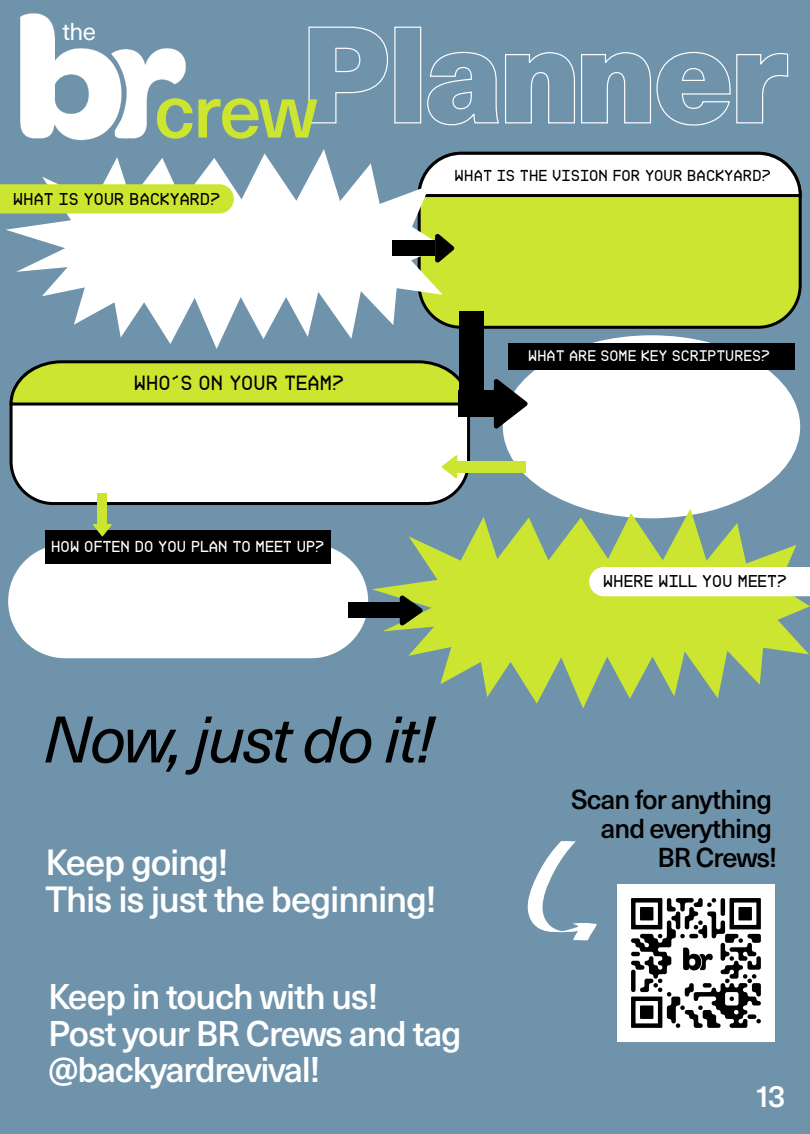
<style>
.page{position:relative;width:810px;height:1134px;background:#6f93ab}
.page>*{position:absolute;margin:0;border:0;box-sizing:border-box;transform-origin:0 0}
.t1{font:500 75px "Neue Haas Unica W1 G";color:#cce531}
.t2{font:italic 64.5px "Neue Haas Unica W1 G";letter-spacing:-.035em;color:#000}
.t3{font:500 36px "Neue Haas Unica W1 G";letter-spacing:-.035em;color:#fff}
.t4{font:500 35.1px/36.3px "Neue Haas Unica W1 G";letter-spacing:-.035em;color:#fff}
.t5{font:500 30.6px "Neue Haas Unica W1 G";color:#fff}
.t6{font:500 27px/29.1px "Neue Haas Unica W1 G";letter-spacing:-.035em;color:#000;text-align:right}
.t7{font:24px "Neue Haas Unica W1 G";color:#fff}
.t8{font:18px "BD Rmono 2006";letter-spacing:-.02em;color:#000}
.t9{font:15px "BD Rmono 2006";letter-spacing:-.02em;color:#000}
.t10{font:13.8px "BD Rmono 2006";letter-spacing:-.02em;color:#000}
.t11{font:13.8px "BD Rmono 2006";letter-spacing:-.02em;color:#fff}
.t12{font:13.5px "BD Rmono 2006";letter-spacing:-.02em;color:#fff}
</style>
<div class="page">
<img style="left:20px;top:13px;width:166px;height:128px">
<svg style="left:308px;top:26px;width:80px;height:98px"></svg>
<div style="left:394px;top:27px;width:27px;height:96px;border:1px solid #fff"></div>
<svg style="left:427px;top:51px;width:362px;height:75px"></svg>
<div style="left:419px;top:153px;width:381px;height:174px;background:#cce531;border-radius:42px"></div>
<div style="left:418px;top:152px;width:384px;height:177px;border:3px solid #000;border-radius:42px"></div>
<svg style="left:444px;top:151px;width:358px;height:48px;background:#d5d7d1"></svg>
<svg style="left:6px;top:149px;width:438px;height:200px;fill:#fff"></svg>
<div style="left:11px;top:364px;width:458px;height:140px;background:#fff;border-radius:42px"></div>
<div style="left:10px;top:363px;width:460px;height:142px;border:3px solid #000;border-radius:42px"></div>
<svg style="left:0;top:184px;width:234px;height:30px;background:#cce438"></svg>
<svg style="left:9px;top:360px;width:450px;height:47px;background:#aec436"></svg>
<div style="left:503px;top:335px;width:297px;height:183px;background:#fff;border-radius:50%"></div>
<div style="left:459px;top:311px;width:25px;height:81px;background:#000"></div>
<div style="left:459px;top:390px;width:35px;height:27px;background:#000"></div>
<svg style="left:372px;top:509px;width:438px;height:200px;fill:#cce531"></svg>
<svg style="left:494px;top:378px;width:34px;height:51px"></svg>
<div style="left:392px;top:240px;width:43px;height:16px;background:#000"></div>
<svg style="left:435px;top:233px;width:20px;height:30px"></svg>
<div style="left:457px;top:461px;width:69px;height:12px;background:#cce531"></div>
<div style="left:589px;top:567px;width:221px;height:29px;background:#fff"></div>
<svg style="left:442px;top:455px;width:15px;height:24px"></svg>
<div style="left:508px;top:343px;width:287px;height:27px;background:#000"></div>
<div style="left:8px;top:544px;width:360px;height:114px;background:#fff;border-radius:57px"></div>
<div style="left:45px;top:530px;width:286px;height:34px;background:#000"></div>
<div style="left:348px;top:603px;width:52px;height:15px;background:#000"></div>
<svg style="left:400px;top:595px;width:23px;height:31px"></svg>
<div style="left:98px;top:493px;width:9px;height:31px;background:#cce531"></div>
<svg style="left:93px;top:524px;width:19px;height:12px"></svg>
<img style="left:617px;top:885px;width:157px;height:157px">
<svg style="left:527px;top:841px;width:70px;height:100px"></svg>
<p class="t7" style="left:62px;top:14px;width:35px">the</p>
<h1 class="t1" style="left:154px;top:55px;width:165px">crew</h1>
<p class="t9" style="left:14px;top:188px;width:209px">WHAT IS YOUR BACKYARD?</p>
<p class="t8" style="left:135px;top:370px;width:212px">WHO’S ON YOUR TEAM?</p>
<p class="t10" style="left:456px;top:166px;width:318px">WHAT IS THE VISION FOR YOUR BACKYARD?</p>
<p class="t12" style="left:529px;top:346px;width:244px">WHAT ARE SOME KEY SCRIPTURES?</p>
<p class="t11" style="left:52px;top:537px;width:275px">HOW OFTEN DO YOU PLAN TO MEET UP?</p>
<h2 class="t2" style="left:43px;top:692px;width:393px">Now, just do it!</h2>
<p class="t9" style="left:604px;top:570px;width:185px">WHERE WILL YOU MEET?</p>
<p class="t6" style="left:571px;top:783px;width:202px">Scan for anything and everything</p>
<p class="t3" style="left:46px;top:835px;width:185px">Keep going!</p>
<p class="t6" style="left:657px;top:841px;width:121px">BR Crews!</p>
<p class="t3" style="left:46px;top:872px;width:393px">This is just the beginning!</p>
<p class="t4" style="left:48px;top:977px;width:415px">Keep in touch with us!<br>Post your BR Crews and tag @backyardrevival!</p>
<p class="t5" style="left:754px;top:1073px;width:33px">13</p>
</div>
